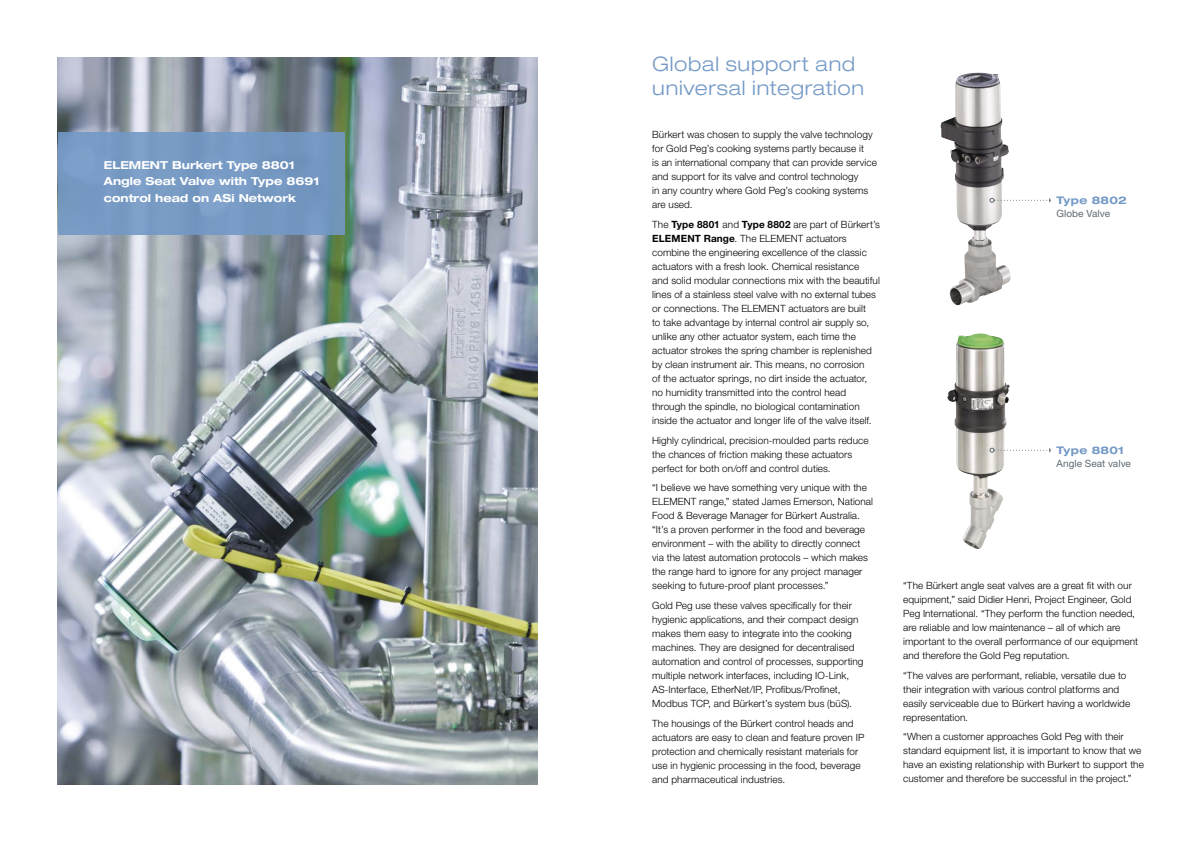
<style>
.page{position:relative;width:1191px;height:842px;background:#fff}
.page>*{position:absolute;margin:0;border:0;box-sizing:border-box;transform-origin:0 0}
.t1{font:300 expanded 20px/24px "Helvetica Neue LT Std";letter-spacing:.035em;color:#7399c6}
.t2{font:700 expanded 11px/16px "Helvetica Neue LT Std";color:#fff}
.t3{font:700 expanded 10.5px "Helvetica Neue LT Std";letter-spacing:.02em;color:#7399c6}
.t4{font:300 10px/14px "Helvetica Neue LT Std";letter-spacing:.005em;color:#000}
.t5{font:10px "Helvetica Neue LT Std";letter-spacing:.005em;color:#5e6a71}
.s1{font-weight:700}
</style>
<div class="page">
<img style="left:58px;top:58px;width:480px;height:726px">
<div style="left:58px;top:132px;width:286px;height:102px;background:#7399c6"></div>
<img style="left:940px;top:73px;width:71px;height:233px">
<img style="left:947px;top:333px;width:62px;height:216px">
<svg style="left:989px;top:198px;width:61px;height:5px"></svg>
<svg style="left:989px;top:448px;width:61px;height:5px"></svg>
<p class="t2" style="left:104px;top:157px;width:217px">ELEMENT Burkert Type 8801<br>Angle Seat Valve with Type 8691 control head on ASi Network</p>
<h1 class="t1" style="left:652px;top:52px;width:213px">Global support and universal integration</h1>
<p class="t4" style="left:652px;top:128px;width:226px">Bürkert was chosen to supply the valve technology for Gold Peg’s cooking systems partly because it<br>is an international company that can provide service and support for its valve and control technology<br>in any country where Gold Peg’s cooking systems are used.</p>
<p class="t4" style="left:652px;top:217px;width:229px">The <span class="s1">Type 8801</span> and <span class="s1">Type 8802</span> are part of Bürkert’s <span class="s1">ELEMENT Range</span>. The ELEMENT actuators combine the engineering excellence of the classic actuators with a fresh look. Chemical resistance<br>and solid modular connections mix with the beautiful lines of a stainless steel valve with no external tubes or connections. The ELEMENT actuators are built<br>to take advantage by internal control air supply so, unlike any other actuator system, each time the actuator strokes the spring chamber is replenished by clean instrument air. This means, no corrosion<br>of the actuator springs, no dirt inside the actuator, no humidity transmitted into the control head through the spindle, no biological contamination inside the actuator and longer life of the valve itself.</p>
<p class="t4" style="left:652px;top:433px;width:218px">Highly cylindrical, precision-moulded parts reduce the chances of friction making these actuators perfect for both on/off and control duties.</p>
<p class="t4" style="left:652px;top:481px;width:222px">“I believe we have something very unique with the ELEMENT range,” stated James Emerson, National Food &amp; Beverage Manager for Bürkert Australia. “It’s a proven performer in the food and beverage environment – with the ability to directly connect via the latest automation protocols – which makes the range hard to ignore for any project manager seeking to future-proof plant processes.”</p>
<p class="t4" style="left:652px;top:598px;width:213px">Gold Peg use these valves specifically for their hygienic applications, and their compact design makes them easy to integrate into the cooking machines. They are designed for decentralised automation and control of processes, supporting multiple network interfaces, including IO-Link, AS-Interface, EtherNet/IP, Profibus/Profinet, Modbus TCP, and Bürkert’s system bus (büS).</p>
<p class="t4" style="left:652px;top:716px;width:214px">The housings of the Bürkert control heads and actuators are easy to clean and feature proven IP protection and chemically resistant materials for use in hygienic processing in the food, beverage and pharmaceutical industries.</p>
<p class="t3" style="left:1056px;top:193px;width:72px">Type 8802</p>
<p class="t5" style="left:1056px;top:207px;width:55px">Globe Valve</p>
<p class="t3" style="left:1056px;top:443px;width:69px">Type 8801</p>
<p class="t5" style="left:1056px;top:457px;width:76px">Angle Seat valve</p>
<p class="t4" style="left:903px;top:578px;width:236px">“The Bürkert angle seat valves are a great fit with our equipment,” said Didier Henri, Project Engineer, Gold Peg International. “They perform the function needed, are reliable and low maintenance – all of which are important to the overall performance of our equipment and therefore the Gold Peg reputation.</p>
<p class="t4" style="left:903px;top:668px;width:229px">“The valves are performant, reliable, versatile due to their integration with various control platforms and easily serviceable due to Bürkert having a worldwide representation.</p>
<p class="t4" style="left:903px;top:729px;width:242px">“When a customer approaches Gold Peg with their standard equipment list, it is important to know that we have an existing relationship with Burkert to support the customer and therefore be successful in the project.”</p>
</div>
